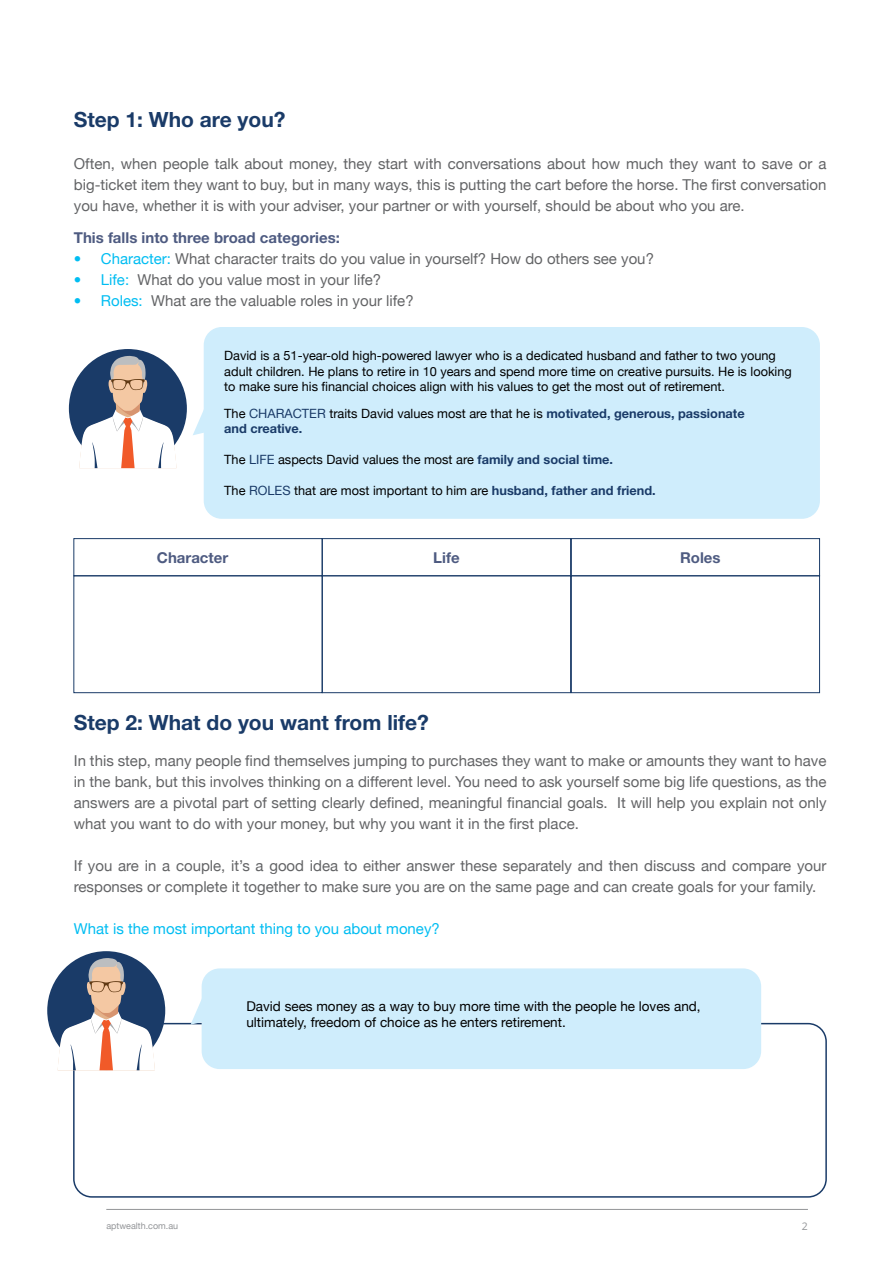
<style>
.page{position:relative;width:893px;height:1263px;background:#fff}
.page>*{position:absolute;margin:0;border:0;box-sizing:border-box;transform-origin:0 0}
.t1{font:700 21px "Helvetica Neue";color:#1a3b68}
.t2{font:15px/21px "Helvetica Neue";color:#636466;text-align:justify}
.t3{font:700 15px "Helvetica Neue";color:#4e5b81}
.t4{font:15px "Helvetica Neue";color:#00bdf2}
.t5{font:13.5px/16.2px "Helvetica Neue";color:#000}
.t6{font:12.75px/15.3px "Helvetica Neue";color:#000}
.t7{font:700 12.75px/15.3px "Helvetica Neue";color:#1a3b68}
.t8{font:10.5px "Open Sans";color:#939598}
.t9{font:9px "Helvetica Neue";color:#939598}
.s1{color:#00bdf2}
.s2{font-weight:400;color:#000}
.s3{font-weight:400}
.s4{color:#1a3b68}
.s5{font-weight:700;color:#1a3b68}
</style>
<div class="page">
<hr style="left:106px;top:1209px;width:702px;height:1px;background:#939598">
<div style="left:73px;top:538px;width:249px;height:38px;border:1px solid #1a3b68"></div>
<div style="left:73px;top:575px;width:249px;height:118px;border:1px solid #1a3b68"></div>
<div style="left:73px;top:1023px;width:754px;height:175px;border:2px solid #1a3b68;border-radius:18px"></div>
<div style="left:322px;top:538px;width:249px;height:38px;border:1px solid #1a3b68"></div>
<div style="left:322px;top:575px;width:249px;height:118px;border:1px solid #1a3b68"></div>
<div style="left:571px;top:538px;width:249px;height:38px;border:1px solid #1a3b68"></div>
<div style="left:571px;top:575px;width:249px;height:118px;border:1px solid #1a3b68"></div>
<div style="left:204px;top:327px;width:616px;height:192px;background:#cfedfc;border-radius:18px"></div>
<svg style="left:193px;top:393px;width:11px;height:42px"></svg>
<div style="left:69px;top:349px;width:118px;height:119px;background:#1a3b68;border-radius:50%"></div>
<svg style="left:79px;top:356px;width:98px;height:112px"></svg>
<div style="left:202px;top:968px;width:559px;height:101px;background:#cfedfc;border-radius:18px"></div>
<svg style="left:191px;top:984px;width:11px;height:41px"></svg>
<div style="left:47px;top:951px;width:118px;height:119px;background:#1a3b68;border-radius:50%"></div>
<svg style="left:58px;top:958px;width:97px;height:112px"></svg>
<h1 class="t1" style="left:74px;top:106px;width:213px">Step 1: Who are you?</h1>
<p class="t2" style="left:74px;top:153px;width:754px">Often, when people talk about money, they start with conversations about how much they want to save or a big-ticket item they want to buy, but in many ways, this is putting the cart before the horse. The first conversation you have, whether it is with your adviser, your partner or with yourself, should be about who you are.</p>
<p class="t3" style="left:74px;top:228px;width:268px">This falls into three broad categories:</p>
<p class="t2" style="left:74px;top:247px;width:582px"><span class="s1">• Character:</span> What character traits do you value in yourself? How do others see you?</p>
<p class="t2" style="left:74px;top:268px;width:309px"><span class="s1">• Life:</span> What do you value most in your life?</p>
<p class="t2" style="left:74px;top:289px;width:341px"><span class="s1">• Roles:</span> What are the valuable roles in your life?</p>
<p class="t6" style="left:224px;top:348px;width:569px">David is a 51-year-old high-powered lawyer who is a dedicated husband and father to two young adult children. He plans to retire in 10 years and spend more time on creative pursuits. He is looking to make sure his financial choices align with his values to get the most out of retirement.</p>
<p class="t7" style="left:224px;top:406px;width:522px"><span class="s2">The</span> <span class="s3">CHARACTER</span> <span class="s2">traits David values most are that he is</span> motivated, generous, passionate and creative.</p>
<p class="t6" style="left:224px;top:452px;width:390px">The <span class="s4">LIFE</span> aspects David values the most are <span class="s5">family and social time.</span></p>
<p class="t6" style="left:224px;top:482px;width:433px">The <span class="s4">ROLES</span> that are most important to him are <span class="s5">husband, father and friend.</span></p>
<p class="t3" style="left:157px;top:548px;width:73px">Character</p>
<p class="t3" style="left:433px;top:548px;width:28px">Life</p>
<p class="t3" style="left:680px;top:548px;width:42px">Roles</p>
<h1 class="t1" style="left:74px;top:710px;width:357px">Step 2: What do you want from life?</h1>
<p class="t2" style="left:74px;top:749px;width:754px">In this step, many people find themselves jumping to purchases they want to make or amounts they want to have in the bank, but this involves thinking on a different level. You need to ask yourself some big life questions, as the answers are a pivotal part of setting clearly defined, meaningful financial goals. It will help you explain not only what you want to do with your money, but why you want it in the first place.</p>
<p class="t2" style="left:74px;top:855px;width:754px">If you are in a couple, it’s a good idea to either answer these separately and then discuss and compare your responses or complete it together to make sure you are on the same page and can create goals for your family.</p>
<p class="t4" style="left:74px;top:919px;width:367px">What is the most important thing to you about money?</p>
<p class="t5" style="left:246px;top:998px;width:456px">David sees money as a way to buy more time with the people he loves and, ultimately, freedom of choice as he enters retirement.</p>
<p class="t9" style="left:106px;top:1220px;width:73px">aptwealth.com.au</p>
<p class="t8" style="left:802px;top:1219px;width:8px">2</p>
</div>
